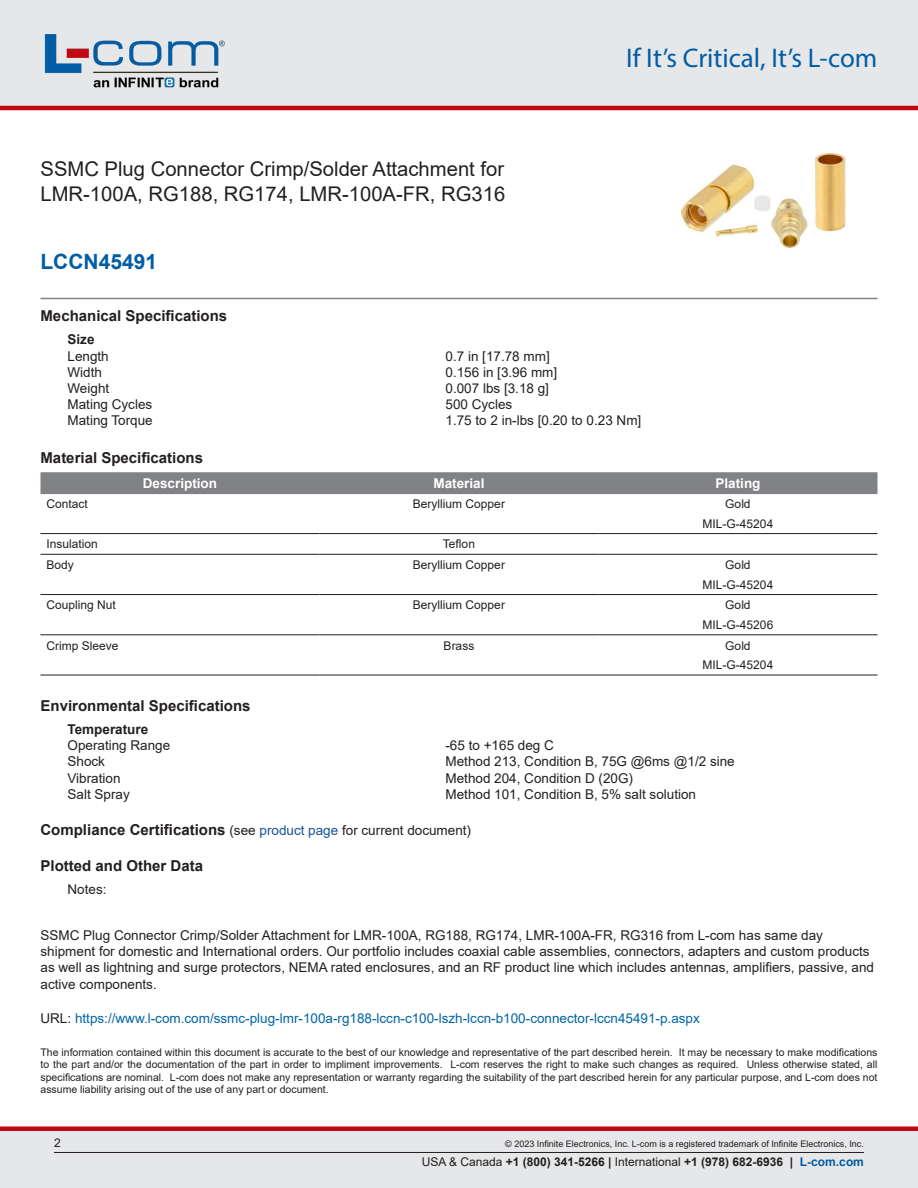
<style>
.page{position:relative;width:918px;height:1188px;background:#fff}
.page>*{position:absolute;margin:0;border:0;box-sizing:border-box;transform-origin:0 0}
.t1{font:27px "Myriad Pro";color:#005da6}
.Branded_Part_No{font:700 21px "Arial";color:#005da6}
.Web_Description_Para{font:20.25px/24.3px "Arial";color:#231f20}
.Head1_for_Compliance{font:700 15px "Arial";color:#231f20}
.Head1{font:700 15px "Arial";color:#231f20}
.Web_Description_Para-2{font:13.5px/16.2px "Arial";color:#231f20}
.Specs_Para{font:13.5px "Arial";color:#231f20}
.Marketing_and_URL{font:13.5px "Arial";color:#0065a4}
.Table_Header{font:700 13.5px "Arial";color:#fff}
.Head2_after_Head1{font:700 13.5px "Arial";color:#231f20}
.Specs_Notes_Para{font:13.5px "Arial";color:#231f20}
.Table_Body{font:12px "Arial";color:#231f20}
.t2{font:700 12px "Arial";color:#231f20}
.Table_Body_Left{font:12px "Arial";color:#231f20}
.t3{font:10.5px/12.6px "Arial";color:#231f20;text-align:justify}
.Copyright_disclaimer{font:9px "Arial";color:#231f20}
.s1{font-weight:400;font-size:13.5px}
.s2{font-weight:400;font-size:13.5px;color:#1a5392}
.s3{color:#231f20}
.s4{font-weight:400}
.s5{color:#005da6}
</style>
<div class="page">
<div style="left:0;top:1131px;width:918px;height:57px;background:#e6e7e9"></div>
<div style="left:0;top:1126px;width:918px;height:5px;background:#c00814"></div>
<div style="left:0;top:0;width:918px;height:108px;background:#e6e7e9"></div>
<hr style="left:0;top:106px;width:918px;height:4px;background:#c00814">
<img style="left:44px;top:34px;width:181px;height:54px">
<hr style="left:54px;top:1152px;width:810px;height:1px;background:#231f20">
<hr style="left:40px;top:298px;width:838px;height:1px;background:#808285">
<img style="left:680px;top:152px;width:166px;height:97px">
<div style="left:40px;top:472px;width:838px;height:22px;background:#808285"></div>
<hr style="left:40px;top:533px;width:280px;height:1px;background:#231f20">
<hr style="left:320px;top:533px;width:278px;height:1px;background:#231f20">
<hr style="left:598px;top:533px;width:280px;height:1px;background:#231f20">
<hr style="left:40px;top:554px;width:280px;height:1px;background:#231f20">
<hr style="left:320px;top:554px;width:278px;height:1px;background:#231f20">
<hr style="left:598px;top:554px;width:280px;height:1px;background:#231f20">
<hr style="left:40px;top:594px;width:280px;height:1px;background:#231f20">
<hr style="left:320px;top:594px;width:278px;height:1px;background:#231f20">
<hr style="left:598px;top:594px;width:280px;height:1px;background:#231f20">
<hr style="left:40px;top:635px;width:280px;height:1px;background:#231f20">
<hr style="left:320px;top:635px;width:278px;height:1px;background:#231f20">
<hr style="left:598px;top:635px;width:280px;height:1px;background:#231f20">
<hr style="left:40px;top:675px;width:280px;height:1px;background:#231f20">
<hr style="left:320px;top:675px;width:278px;height:1px;background:#231f20">
<hr style="left:598px;top:675px;width:280px;height:1px;background:#231f20">
<h1 class="Web_Description_Para" style="left:40px;top:157px;width:466px">SSMC Plug Connector Crimp/Solder Attachment for<br>LMR-100A, RG188, RG174, LMR-100A-FR, RG316</h1>
<p class="Branded_Part_No" style="left:40px;top:247px;width:118px">LCCN45491</p>
<h1 class="t1" style="left:626px;top:41px;width:253px">If It’s Critical, It’s L-com</h1>
<p class="Head1" style="left:40px;top:306px;width:188px">Mechanical Specifications</p>
<p class="Head2_after_Head1" style="left:68px;top:330px;width:29px">Size</p>
<p class="Specs_Para" style="left:68px;top:347px;width:43px">Length</p>
<p class="Specs_Para" style="left:446px;top:347px;width:106px">0.7 in [17.78 mm]</p>
<p class="Specs_Para" style="left:68px;top:363px;width:36px">Width</p>
<p class="Specs_Para" style="left:446px;top:363px;width:113px">0.156 in [3.96 mm]</p>
<p class="Specs_Para" style="left:68px;top:379px;width:43px">Weight</p>
<p class="Specs_Para" style="left:446px;top:379px;width:105px">0.007 lbs [3.18 g]</p>
<p class="Specs_Para" style="left:68px;top:395px;width:86px">Mating Cycles</p>
<p class="Specs_Para" style="left:446px;top:395px;width:68px">500 Cycles</p>
<p class="Specs_Para" style="left:68px;top:411px;width:87px">Mating Torque</p>
<p class="Specs_Para" style="left:446px;top:411px;width:197px">1.75 to 2 in-lbs [0.20 to 0.23 Nm]</p>
<p class="Head1" style="left:40px;top:447px;width:164px">Material Specifications</p>
<p class="Table_Header" style="left:143px;top:474px;width:76px">Description</p>
<p class="Table_Header" style="left:433px;top:474px;width:53px">Material</p>
<p class="Table_Header" style="left:715px;top:474px;width:47px">Plating</p>
<p class="Table_Body_Left" style="left:46px;top:496px;width:43px">Contact</p>
<p class="Table_Body" style="left:413px;top:496px;width:94px">Beryllium Copper</p>
<p class="Table_Body" style="left:725px;top:496px;width:27px">Gold</p>
<p class="Table_Body" style="left:703px;top:515px;width:72px">MIL-G-45204</p>
<p class="Table_Body_Left" style="left:46px;top:536px;width:53px">Insulation</p>
<p class="Table_Body" style="left:443px;top:536px;width:34px">Teflon</p>
<p class="Table_Body_Left" style="left:46px;top:557px;width:29px">Body</p>
<p class="Table_Body" style="left:413px;top:557px;width:94px">Beryllium Copper</p>
<p class="Table_Body" style="left:725px;top:557px;width:27px">Gold</p>
<p class="Table_Body" style="left:703px;top:576px;width:72px">MIL-G-45204</p>
<p class="Table_Body_Left" style="left:46px;top:597px;width:71px">Coupling Nut</p>
<p class="Table_Body" style="left:413px;top:597px;width:94px">Beryllium Copper</p>
<p class="Table_Body" style="left:725px;top:597px;width:27px">Gold</p>
<p class="Table_Body" style="left:703px;top:616px;width:72px">MIL-G-45206</p>
<p class="Table_Body_Left" style="left:46px;top:637px;width:74px">Crimp Sleeve</p>
<p class="Table_Body" style="left:444px;top:637px;width:32px">Brass</p>
<p class="Table_Body" style="left:725px;top:637px;width:27px">Gold</p>
<p class="Table_Body" style="left:703px;top:657px;width:72px">MIL-G-45204</p>
<p class="Head1" style="left:40px;top:695px;width:212px">Environmental Specifications</p>
<p class="Head2_after_Head1" style="left:68px;top:720px;width:82px">Temperature</p>
<p class="Specs_Para" style="left:68px;top:736px;width:104px">Operating Range</p>
<p class="Specs_Para" style="left:446px;top:736px;width:110px">-65 to +165 deg C</p>
<p class="Specs_Para" style="left:68px;top:752px;width:39px">Shock</p>
<p class="Specs_Para" style="left:446px;top:752px;width:291px">Method 213, Condition B, 75G @6ms @1/2 sine</p>
<p class="Specs_Para" style="left:68px;top:769px;width:55px">Vibration</p>
<p class="Specs_Para" style="left:446px;top:769px;width:189px">Method 204, Condition D (20G)</p>
<p class="Specs_Para" style="left:68px;top:785px;width:64px">Salt Spray</p>
<p class="Specs_Para" style="left:446px;top:785px;width:252px">Method 101, Condition B, 5% salt solution</p>
<p class="Head1_for_Compliance" style="left:40px;top:819px;width:432px">Compliance Certifications <span class="s1">(see</span> <span class="s2">product page</span> <span class="s1">for current document)</span></p>
<p class="Head1_for_Compliance" style="left:40px;top:855px;width:164px">Plotted and Other Data</p>
<p class="Specs_Notes_Para" style="left:68px;top:880px;width:41px">Notes:</p>
<h1 class="Web_Description_Para-2" style="left:40px;top:927px;width:835px">SSMC Plug Connector Crimp/Solder Attachment for LMR-100A, RG188, RG174, LMR-100A-FR, RG316 from L-com has same day shipment for domestic and International orders. Our portfolio includes coaxial cable assemblies, connectors, adapters and custom products as well as lightning and surge protectors, NEMA rated enclosures, and an RF product line which includes antennas, amplifiers, passive, and active components.</h1>
<p class="Marketing_and_URL" style="left:40px;top:1009px;width:661px"><span class="s3">URL:</span> https://www.l-com.com/ssmc-plug-lmr-100a-rg188-lccn-c100-lszh-lccn-b100-connector-lccn45491-p.aspx</p>
<p class="t3" style="left:40px;top:1046px;width:838px">The information contained within this document is accurate to the best of our knowledge and representative of the part described herein. It may be necessary to make modifications to the part and/or the documentation of the part in order to impliment improvements. L-com reserves the right to make such changes as required. Unless otherwise stated, all specifications are nominal. L-com does not make any representation or warranty regarding the suitability of the part described herein for any particular purpose, and L-com does not assume liability arising out of the use of any part or document.</p>
<p class="Table_Body" style="left:54px;top:1135px;width:8px">2</p>
<p class="Copyright_disclaimer" style="left:505px;top:1138px;width:360px">© 2023 Infinite Electronics, Inc. L-com is a registered trademark of Infinite Electronics, Inc.</p>
<p class="t2" style="left:422px;top:1153px;width:444px"><span class="s4">USA &amp; Canada</span> +1 (800) 341-5266 | <span class="s4">International</span> +1 (978) 682-6936 | <span class="s5">L-com.com</span></p>
</div>
